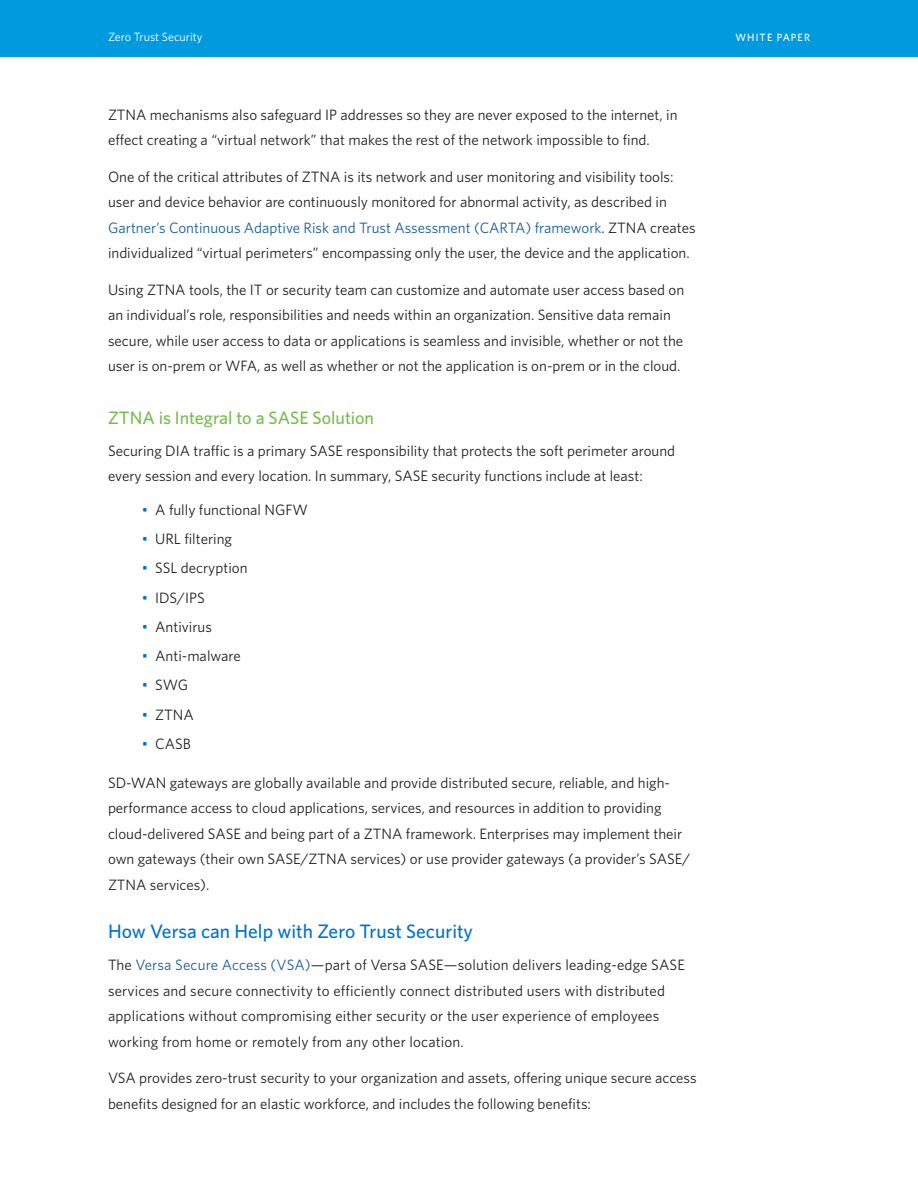
<style>
.page{position:relative;width:918px;height:1188px;background:#fff}
.page>*{position:absolute;margin:0;border:0;box-sizing:border-box;transform-origin:0 0}
.t1{font:500 19.5px "Whitney";color:#0073ce}
.t2{font:500 18px "Whitney";letter-spacing:-.005em;color:#77be4e}
.Main_Body_Text{font:15px/25.5px "Whitney";color:#231f20}
.Page_Title{font:12px "Whitney";color:#fff}
.Page_Title-2{font:500 10.5px "Whitney";letter-spacing:.1em;color:#fff}
.s1{color:#175d9e}
.s2{color:#0073ce}
</style>
<div class="page">
<div style="left:0;top:0;width:918px;height:56px;background:#009bde"></div>
<p class="Page_Title" style="left:108px;top:29px;width:96px">Zero Trust Security</p>
<p class="Page_Title-2" style="left:736px;top:30px;width:76px">WHITE PAPER</p>
<p class="Main_Body_Text" style="left:108px;top:102px;width:571px">ZTNA mechanisms also safeguard IP addresses so they are never exposed to the internet, in effect creating a “virtual network” that makes the rest of the network impossible to find.</p>
<p class="Main_Body_Text" style="left:108px;top:163px;width:589px">One of the critical attributes of ZTNA is its network and user monitoring and visibility tools: user and device behavior are continuously monitored for abnormal activity, as described in <span class="s1">Gartner’s Continuous Adaptive Risk and Trust Assessment (CARTA) framework</span>. ZTNA creates individualized “virtual perimeters” encompassing only the user, the device and the application.</p>
<p class="Main_Body_Text" style="left:108px;top:276px;width:578px">Using ZTNA tools, the IT or security team can customize and automate user access based on an individual’s role, responsibilities and needs within an organization. Sensitive data remain secure, while user access to data or applications is seamless and invisible, whether or not the user is on-prem or WFA, as well as whether or not the application is on-prem or in the cloud.</p>
<h2 class="t2" style="left:108px;top:406px;width:268px">ZTNA is Integral to a SASE Solution</h2>
<p class="Main_Body_Text" style="left:108px;top:438px;width:569px">Securing DIA traffic is a primary SASE responsibility that protects the soft perimeter around every session and every location. In summary, SASE security functions include at least:</p>
<p class="Main_Body_Text" style="left:142px;top:496px;width:168px"><span class="s2">•</span> A fully functional NGFW</p>
<p class="Main_Body_Text" style="left:142px;top:526px;width:92px"><span class="s2">•</span> URL filtering</p>
<p class="Main_Body_Text" style="left:142px;top:555px;width:107px"><span class="s2">•</span> SSL decryption</p>
<p class="Main_Body_Text" style="left:142px;top:584px;width:64px"><span class="s2">•</span> IDS/IPS</p>
<p class="Main_Body_Text" style="left:142px;top:613px;width:72px"><span class="s2">•</span> Antivirus</p>
<p class="Main_Body_Text" style="left:142px;top:643px;width:101px"><span class="s2">•</span> Anti-malware</p>
<p class="Main_Body_Text" style="left:142px;top:672px;width:48px"><span class="s2">•</span> SWG</p>
<p class="Main_Body_Text" style="left:142px;top:701px;width:54px"><span class="s2">•</span> ZTNA</p>
<p class="Main_Body_Text" style="left:142px;top:730px;width:51px"><span class="s2">•</span> CASB</p>
<p class="Main_Body_Text" style="left:108px;top:769px;width:584px">SD-WAN gateways are globally available and provide distributed secure, reliable, and high&shy;performance access to cloud applications, services, and resources in addition to providing cloud-delivered SASE and being part of a ZTNA framework. Enterprises may implement their own gateways (their own SASE/ZTNA services) or use provider gateways (a provider’s SASE/ ZTNA services).</p>
<h1 class="t1" style="left:108px;top:918px;width:366px">How Versa can Help with Zero Trust Security</h1>
<p class="Main_Body_Text" style="left:108px;top:952px;width:578px">The <span class="s1">Versa Secure Access (VSA)</span>—part of Versa SASE—solution delivers leading-edge SASE services and secure connectivity to efficiently connect distributed users with distributed applications without compromising either security or the user experience of employees working from home or remotely from any other location.</p>
<p class="Main_Body_Text" style="left:108px;top:1065px;width:590px">VSA provides zero-trust security to your organization and assets, offering unique secure access benefits designed for an elastic workforce, and includes the following benefits:</p>
</div>
